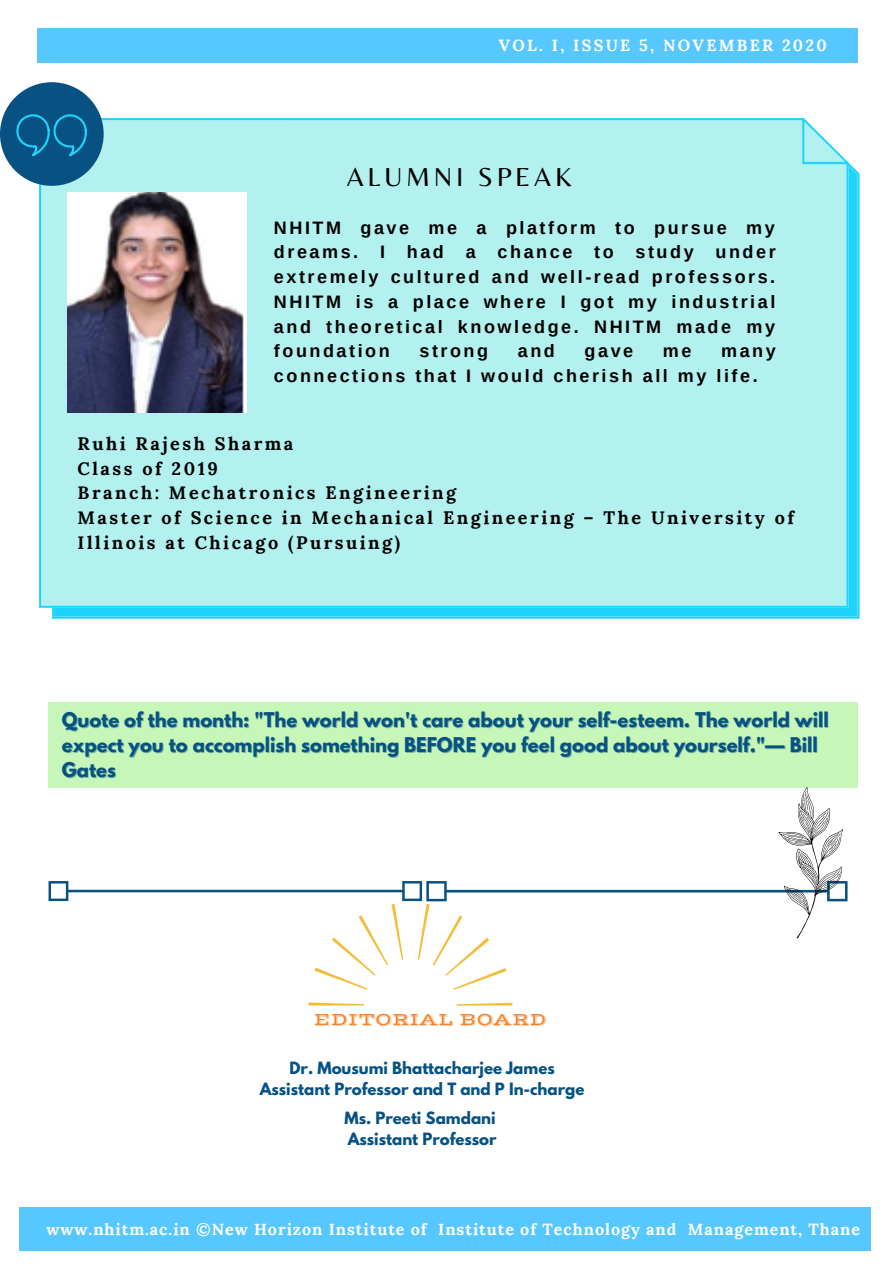
<style>
.page{position:relative;width:894px;height:1264px;background:#fff}
.page>*{position:absolute;margin:0;border:0;box-sizing:border-box;transform-origin:0 0}
.t1{font:27px "Belleza";letter-spacing:.14em;color:#000}
.t2{font:700 18px/24.8px "Arimo";letter-spacing:.14em;color:#000;text-align:justify}
.t3{font:700 18px/25.2px "League Spartan";color:#075282}
.t4{font:700 18px/24.8px "Lora";letter-spacing:.14em;color:#000}
.t5{font:18px "Vast Shadow";color:#f6832a}
.t6{font:700 16.2px "Lora";letter-spacing:.14em;color:#fff}
.t7{font:700 16.05px "Lora";letter-spacing:.06em;color:#feffff}
.t8{font:700 15px "League Spartan";color:#075282}
.s1{color:rgb(7 82 130/.4)}
</style>
<div class="page">
<div style="left:48px;top:702px;width:809px;height:85px;background:#c6f6b8"></div>
<div style="left:19px;top:1207px;width:851px;height:43px;background:#57c8ff"></div>
<div style="left:39px;top:118px;width:820px;height:500px;background:#b3f1f1"></div>
<div style="left:0;top:82px;width:104px;height:104px;background:#075282;border-radius:50%"></div>
<svg style="left:16px;top:114px;width:71px;height:43px"></svg>
<img style="left:67px;top:192px;width:179px;height:220px">
<div style="left:37px;top:28px;width:820px;height:35px;background:#57c8ff"></div>
<svg style="left:49px;top:787px;width:798px;height:218px"></svg>
<p class="t6" style="left:498px;top:34px;width:329px">VOL. I, ISSUE 5, NOVEMBER 2020</p>
<p class="t1" style="left:346px;top:161px;width:226px">ALUMNI SPEAK</p>
<p class="t2" style="left:274px;top:215px;width:503px">NHITM gave me a platform to pursue my dreams. I had a chance to study under extremely cultured and well-read professors.<br>NHITM is a place where I got my industrial and theoretical knowledge. NHITM made my foundation</p>
<p class="t2" style="left:419px;top:339px;width:70px">strong</p>
<p class="t2" style="left:517px;top:339px;width:39px">and</p>
<p class="t2" style="left:584px;top:339px;width:50px">gave</p>
<p class="t2" style="left:662px;top:339px;width:30px">me</p>
<p class="t2" style="left:274px;top:339px;width:503px;text-indent:447px">many connections that I would cherish all my life.</p>
<p class="t4" style="left:78px;top:431px;width:217px">Ruhi Rajesh Sharma</p>
<p class="t4" style="left:78px;top:455px;width:142px">Class of 2019</p>
<p class="t4" style="left:78px;top:480px;width:380px">Branch: Mechatronics Engineering</p>
<p class="t4" style="left:78px;top:505px;width:717px">Master of Science in Mechanical Engineering – The University of<br>Illinois at Chicago (Pursuing)</p>
<p class="t3" style="left:62px;top:709px;width:768px">Quote of the month: "The world won't care about your self-esteem. The world will expect you to accomplish something BEFORE you feel good about yourself."— Bill<br><span class="s1">Gates</span></p>
<p class="t5" style="left:314px;top:1008px;width:234px">EDITORIAL BOARD</p>
<p class="t8" style="left:289px;top:1060px;width:267px">Dr. Mousumi Bhattacharjee James</p>
<p class="t8" style="left:259px;top:1081px;width:326px">Assistant Professor and T and P In-charge</p>
<p class="t8" style="left:344px;top:1110px;width:153px">Ms. Preeti Samdani</p>
<p class="t8" style="left:347px;top:1131px;width:150px">Assistant Professor</p>
<p class="t7" style="left:47px;top:1218px;width:814px">www.nhitm.ac.in ©New Horizon Institute of Institute of Technology and Management, Thane</p>
</div>
